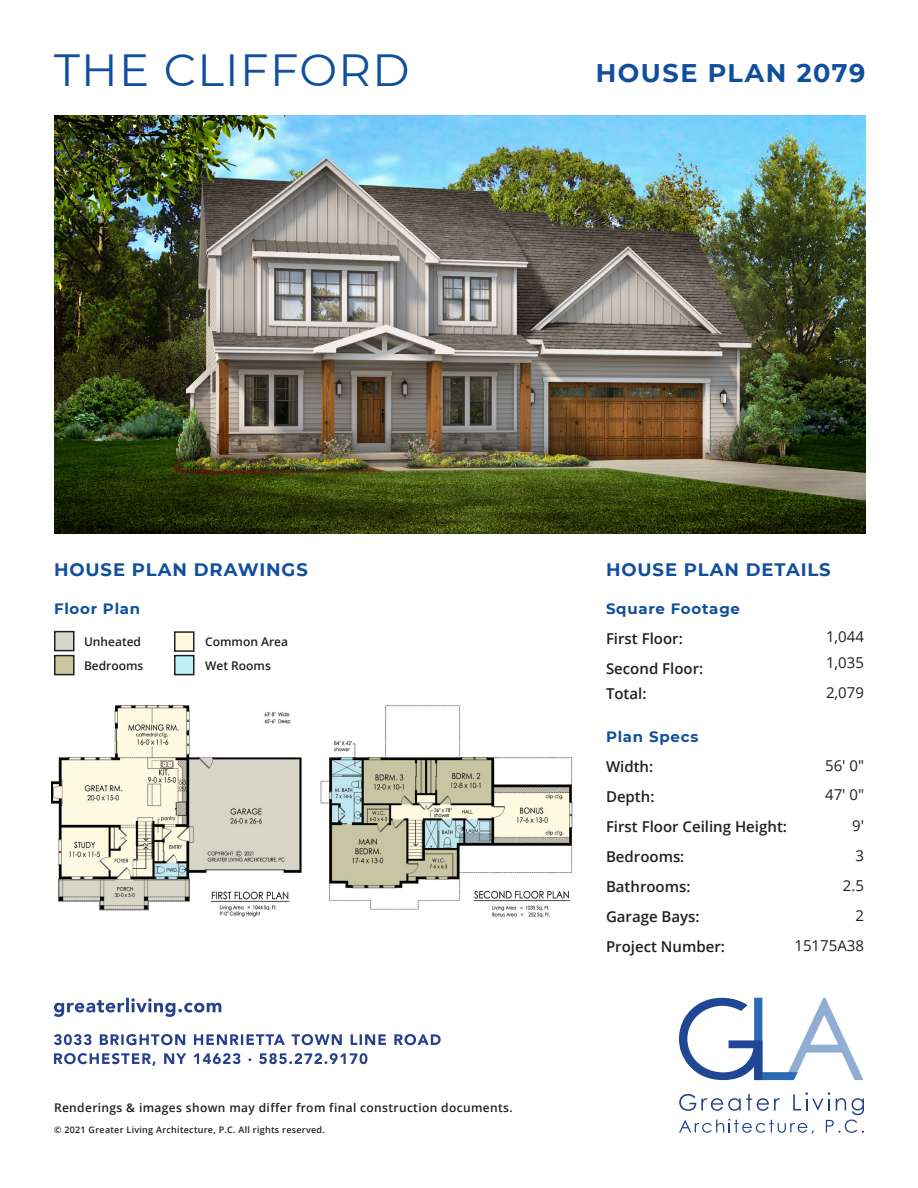
<style>
.page{position:relative;width:918px;height:1188px;background:#fff}
.page>*{position:absolute;margin:0;border:0;box-sizing:border-box;transform-origin:0 0}
.House_Plan_Name{font:45px "Montserrat";letter-spacing:.03em;color:#0f4f9e}
.House_Plan{font:700 25.5px "Montserrat";letter-spacing:.06em;color:#0f4f9e}
.Subheading{font:700 18px "Montserrat";letter-spacing:.05em;color:#0f4f9e}
.Paragraph_Style_2{font:600 15px "Open Sans";color:#231f20}
.Body_Copy{font:15px "Open Sans";color:#231f20}
.Subheading_2{font:700 15px "Montserrat";letter-spacing:.05em;color:#0f4f9e}
.Body_Copy-2{font:600 15px "Open Sans";color:#231f20}
.t1{font:600 12px "Open Sans";letter-spacing:.03em;color:#231f20}
.t2{font:600 12px "Open Sans";color:#231f20}
.t3{font:600 9px "Open Sans";letter-spacing:.03em;color:#231f20}
</style>
<div class="page">
<img style="left:54px;top:116px;width:812px;height:417px">
<svg style="left:54px;top:1053px;width:313px;height:13px"></svg>
<svg style="left:54px;top:1034px;width:387px;height:11px"></svg>
<svg style="left:54px;top:998px;width:167px;height:19px"></svg>
<svg style="left:679px;top:998px;width:185px;height:82px"></svg>
<svg style="left:679px;top:1092px;width:185px;height:42px"></svg>
<img style="left:51px;top:705px;width:522px;height:213px">
<div style="left:55px;top:632px;width:19px;height:19px;background:#d6d7c9"></div>
<div style="left:54px;top:631px;width:21px;height:20px;border:2px solid #231f20"></div>
<div style="left:55px;top:656px;width:19px;height:19px;background:#cac7a2"></div>
<div style="left:54px;top:655px;width:21px;height:20px;border:2px solid #231f20"></div>
<div style="left:175px;top:632px;width:19px;height:19px;background:#fff8de"></div>
<div style="left:174px;top:631px;width:21px;height:21px;border:2px solid #231f20"></div>
<div style="left:175px;top:656px;width:19px;height:19px;background:#bef0f7"></div>
<div style="left:174px;top:655px;width:21px;height:20px;border:2px solid #231f20"></div>
<p class="House_Plan_Name" style="left:54px;top:39px;width:357px">THE CLIFFORD</p>
<p class="House_Plan" style="left:596px;top:54px;width:271px">HOUSE PLAN 2079</p>
<p class="Subheading" style="left:54px;top:557px;width:255px">HOUSE PLAN DRAWINGS</p>
<p class="Subheading_2" style="left:54px;top:597px;width:88px">Floor Plan</p>
<p class="t2" style="left:84px;top:633px;width:59px">Unheated</p>
<p class="t2" style="left:84px;top:657px;width:61px">Bedrooms</p>
<p class="t2" style="left:205px;top:633px;width:84px">Common Area</p>
<p class="t2" style="left:205px;top:657px;width:67px">Wet Rooms</p>
<p class="Subheading" style="left:606px;top:557px;width:226px">HOUSE PLAN DETAILS</p>
<p class="Subheading_2" style="left:606px;top:597px;width:136px">Square Footage</p>
<p class="Paragraph_Style_2" style="left:606px;top:628px;width:78px">First Floor:</p>
<p class="Paragraph_Style_2" style="left:606px;top:658px;width:99px">Second Floor:</p>
<p class="Paragraph_Style_2" style="left:606px;top:683px;width:42px">Total:</p>
<p class="Subheading_2" style="left:606px;top:726px;width:94px">Plan Specs</p>
<p class="Body_Copy-2" style="left:606px;top:757px;width:49px">Width:</p>
<p class="Body_Copy-2" style="left:606px;top:787px;width:50px">Depth:</p>
<p class="Paragraph_Style_2" style="left:606px;top:817px;width:183px">First Floor Ceiling Height:</p>
<p class="Paragraph_Style_2" style="left:606px;top:847px;width:80px">Bedrooms:</p>
<p class="Paragraph_Style_2" style="left:606px;top:877px;width:86px">Bathrooms:</p>
<p class="Paragraph_Style_2" style="left:606px;top:907px;width:95px">Garage Bays:</p>
<p class="Body_Copy-2" style="left:606px;top:937px;width:121px">Project Number:</p>
<p class="Body_Copy" style="left:826px;top:627px;width:39px">1,044</p>
<p class="Body_Copy" style="left:826px;top:652px;width:39px">1,035</p>
<p class="Body_Copy" style="left:826px;top:682px;width:39px">2,079</p>
<p class="Body_Copy" style="left:825px;top:756px;width:40px">56′ 0″</p>
<p class="Body_Copy" style="left:825px;top:784px;width:40px">47′ 0″</p>
<p class="Body_Copy" style="left:852px;top:816px;width:13px">9′</p>
<p class="Body_Copy" style="left:855px;top:846px;width:10px">3</p>
<p class="Body_Copy" style="left:843px;top:876px;width:23px">2.5</p>
<p class="Body_Copy" style="left:855px;top:906px;width:10px">2</p>
<p class="Body_Copy" style="left:794px;top:936px;width:71px">15175A38</p>
<p class="t1" style="left:54px;top:1099px;width:460px">Renderings &amp; images shown may differ from final construction documents.</p>
<p class="t3" style="left:54px;top:1124px;width:272px">© 2021 Greater Living Architecture, P.C. All rights reserved.</p>
</div>
